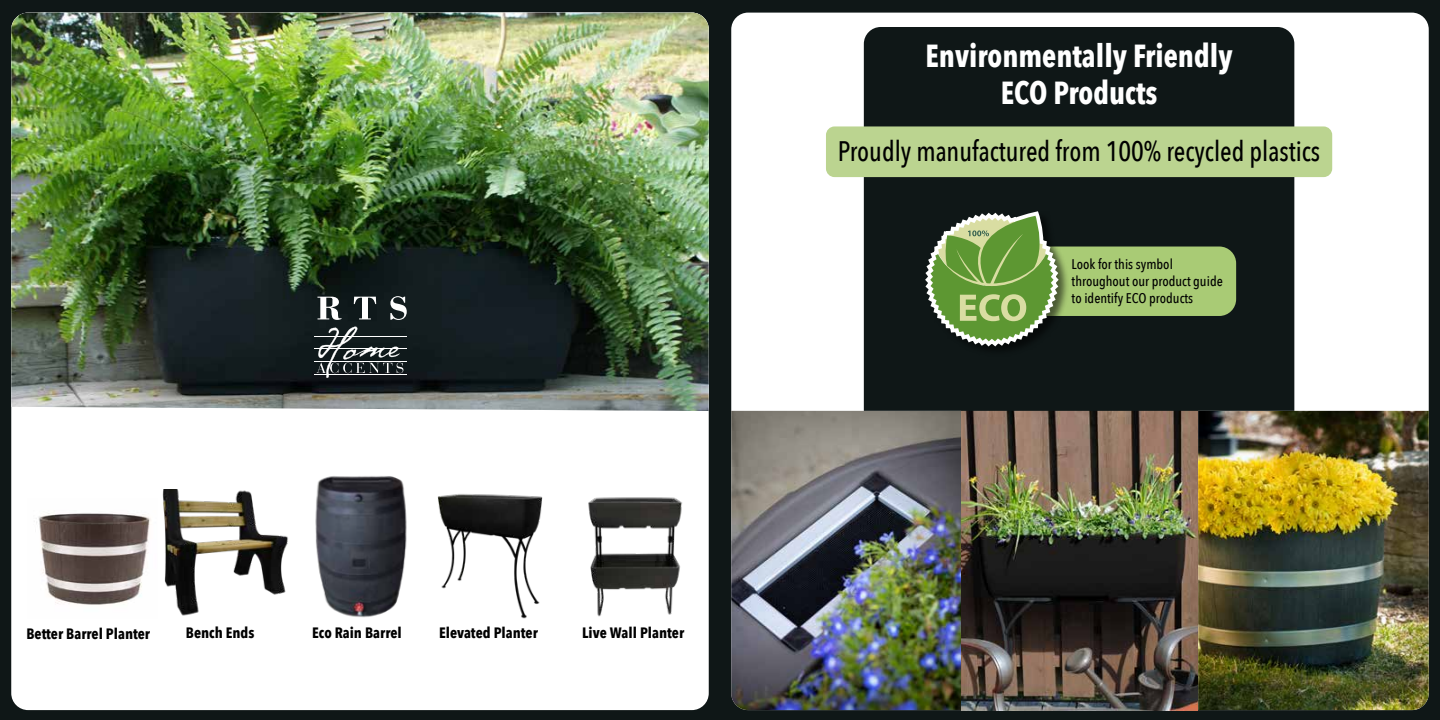
<style>
.page{position:relative;width:1440px;height:720px;background:#0f1717}
.page>*{position:absolute;margin:0;border:0;box-sizing:border-box;transform-origin:0 0}
.t1{font:700 31.88px/37.5px "Avenir Next Condensed";color:#fff;text-align:center;scale:.94 1}
.t2{font:500 28.12px "Avenir Next Condensed";color:#000;scale:.94 1}
.t3{font:700 15px "Avenir Next Condensed";color:#000}
.t4{font:500 14px/16.8px "Avenir Next Condensed";color:#000}
</style>
<div class="page">
<div style="left:11px;top:13px;width:698px;height:697px;background:#fff;border-radius:17px"></div>
<img style="left:11px;top:13px;width:698px;height:398px">
<div style="left:731px;top:13px;width:698px;height:697px;background:#fff;border-radius:17px"></div>
<img style="left:437px;top:494px;width:106px;height:124px">
<img style="left:588px;top:497px;width:94px;height:120px">
<img style="left:36px;top:513px;width:115px;height:92px">
<img style="left:162px;top:489px;width:126px;height:127px">
<img style="left:731px;top:411px;width:698px;height:299px">
<hr style="left:315px;top:374px;width:92px;height:1px;background:#fff">
<hr style="left:315px;top:361px;width:92px;height:1px;background:#fff">
<hr style="left:315px;top:349px;width:92px;height:1px;background:#fff">
<hr style="left:315px;top:336px;width:92px;height:1px;background:#fff">
<svg style="left:316px;top:327px;width:87px;height:51px"></svg>
<svg style="left:317px;top:297px;width:25px;height:23px"></svg>
<svg style="left:354px;top:297px;width:22px;height:22px"></svg>
<svg style="left:390px;top:296px;width:17px;height:24px"></svg>
<div style="left:864px;top:27px;width:430px;height:384px;background:#0f1717"></div>
<div style="left:925px;top:211px;width:145px;height:147px;background:#0f1717"></div>
<svg style="left:924px;top:211px;width:312px;height:136px"></svg>
<img style="left:315px;top:476px;width:92px;height:142px">
<div style="left:826px;top:126px;width:506px;height:51px;background:#bbd490;border-radius:9px"></div>
<p class="t3" style="left:26px;top:624px;width:125px">Better Barrel Planter</p>
<p class="t3" style="left:186px;top:623px;width:70px">Bench Ends</p>
<p class="t3" style="left:312px;top:623px;width:91px">Eco Rain Barrel</p>
<p class="t3" style="left:439px;top:623px;width:100px">Elevated Planter</p>
<p class="t3" style="left:582px;top:623px;width:103px">Live Wall Planter</p>
<h1 class="t1" style="left:926px;top:37px;width:328px">Environmentally Friendly<br>ECO Products</h1>
<h2 class="t2" style="left:838px;top:134px;width:515px">Proudly manufactured from 100% recycled plastics</h2>
<p class="t4" style="left:1072px;top:256px;width:153px">Look for this symbol throughout our product guide to identify ECO products</p>
</div>
